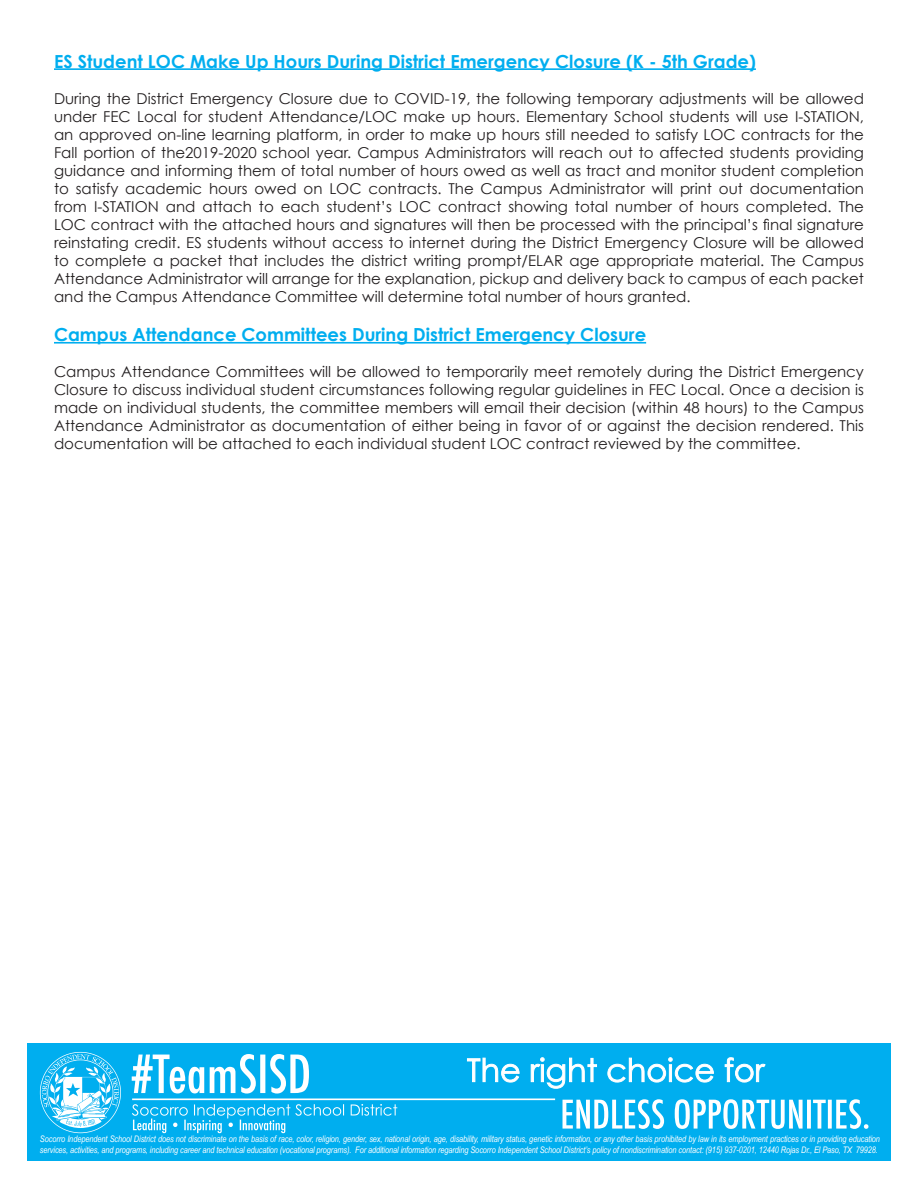
<style>
.page{position:relative;width:918px;height:1188px;background:#fff}
.page>*{position:absolute;margin:0;border:0;box-sizing:border-box;transform-origin:0 0}
.t1{font:700 18px "Century Gothic";color:#00aeef}
.t2{font:15px/18px "Century Gothic";color:#231f20;text-align:justify}
.t3{font:italic 9px/10.8px "Arial Narrow";letter-spacing:-.01em;color:#fff}
</style>
<div class="page">
<hr style="left:54px;top:68px;width:702px;height:2px;background:#00aeef">
<hr style="left:54px;top:342px;width:592px;height:2px;background:#00aeef">
<div style="left:27px;top:1043px;width:864px;height:118px;background:#00aeef"></div>
<svg style="left:467px;top:1058px;width:298px;height:30px"></svg>
<svg style="left:563px;top:1099px;width:305px;height:30px"></svg>
<svg style="left:132px;top:1054px;width:177px;height:40px"></svg>
<hr style="left:132px;top:1099px;width:423px;height:1px;background:#fff">
<svg style="left:132px;top:1104px;width:265px;height:29px"></svg>
<svg style="left:40px;top:1052px;width:81px;height:81px"></svg>
<p class="t1" style="left:54px;top:50px;width:703px">ES Student LOC Make Up Hours During District Emergency Closure (K - 5th Grade)</p>
<p class="t2" style="left:54px;top:89px;width:812px">During the District Emergency Closure due to COVID-19, the following temporary adjustments will be allowed under FEC Local for student Attendance/LOC make up hours. Elementary School students will use I-STATION, an approved on-line learning platform, in order to make up hours still needed to satisfy LOC contracts for the Fall portion of the2019-2020 school year. Campus Administrators will reach out to affected students providing guidance and informing them of total number of hours owed as well as tract and monitor student completion to satisfy academic hours owed on LOC contracts. The Campus Administrator will print out documentation from I-STATION and attach to each student’s LOC contract showing total number of hours completed. The LOC contract with the attached hours and signatures will then be processed with the principal’s final signature reinstating credit. ES students without access to internet during the District Emergency Closure will be allowed to complete a packet that includes the district writing prompt/ELAR age appropriate material. The Campus Attendance Administrator will arrange for the explanation, pickup and delivery back to campus of each packet and the Campus Attendance Committee will determine total number of hours granted.</p>
<p class="t1" style="left:54px;top:323px;width:594px">Campus Attendance Committees During District Emergency Closure</p>
<p class="t2" style="left:54px;top:362px;width:812px">Campus Attendance Committees will be allowed to temporarily meet remotely during the District Emergency Closure to discuss individual student circumstances following regular guidelines in FEC Local. Once a decision is made on individual students, the committee members will email their decision (within 48 hours) to the Campus Attendance Administrator as documentation of either being in favor of or against the decision rendered. This documentation will be attached to each individual student LOC contract reviewed by the committee.</p>
<p class="t3" style="left:40px;top:1134px;width:842px">Socorro Independent School District does not discriminate on the basis of race, color, religion, gender, sex, national origin, age, disability, military status, genetic information, or any other basis prohibited by law in its employment practices or in providing education services, activities, and programs, including career and technical education (vocational programs). For additional information regarding Socorro Independent School District’s policy of nondiscrimination contact: (915) 937-0201, 12440 Rojas Dr., El Paso, TX 79928.</p>
</div>
